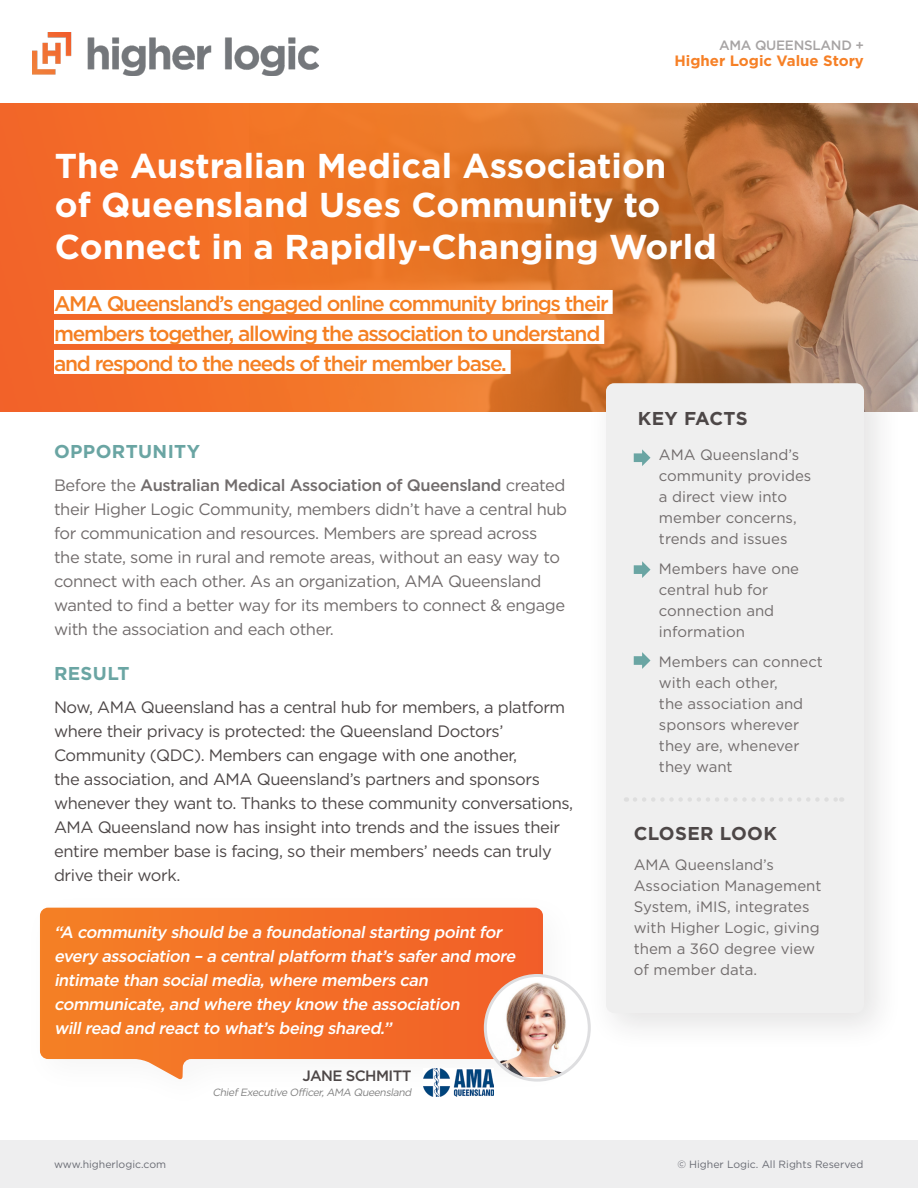
<style>
.page{position:relative;width:918px;height:1188px;background:#fff}
.page>*{position:absolute;margin:0;border:0;box-sizing:border-box;transform-origin:0 0}
.t1{font:700 34.5px "Gotham";color:#fff}
.t2{font:500 21px/30px "Gotham";letter-spacing:-.06em;color:#f58023}
.Body_Copy{font:700 18.6px "Gotham";letter-spacing:.02em;color:#4d4747}
.Body_Copy-2{font:700 18.6px "Gotham";letter-spacing:.02em;color:#6aa5a3}
.Body_Copy-3{font:16.5px/24px "Gotham";letter-spacing:-.025em;color:#4d4747}
.Body_Copy-4{font:16.5px/24px "Gotham";letter-spacing:-.025em;color:#716c6c}
.Callout_-_Grey{font:italic 500 16.5px/24px "Gotham";color:#fff}
.At_A_Glance{font:15px/21px "Gotham";color:#716c6c}
.t3{font:700 15px "Gotham";color:#f68026}
.Callout_-_Grey-2{font:500 15px "Gotham";letter-spacing:-.04em;color:#4d4747}
.t4{font:500 13.5px "Gotham";letter-spacing:-.02em;color:#4d4747}
.t5{font:10.5px "Gotham";color:#696b73}
.Callout_-_Grey-3{font:italic 10.5px "Gotham";color:#828282}
.s1{font-weight:500}
</style>
<div class="page">
<img style="left:0;top:103px;width:918px;height:309px">
<div style="left:586px;top:363px;width:318px;height:689px;background:#231f20;opacity:.12"></div>
<div style="left:606px;top:383px;width:258px;height:630px;background:#efefef;border-radius:8px"></div>
<div style="left:0;top:1140px;width:918px;height:48px;background:#eeeeef"></div>
<img style="left:33px;top:33px;width:285px;height:43px">
<svg style="left:40px;top:908px;width:503px;height:172px;background:#f37e3c"></svg>
<div style="left:54px;top:290px;width:559px;height:24px;background:#fff"></div>
<div style="left:54px;top:320px;width:550px;height:24px;background:#fff"></div>
<div style="left:54px;top:350px;width:457px;height:24px;background:#fff"></div>
<svg style="left:635px;top:797px;width:207px;height:5px"></svg>
<svg style="left:634px;top:449px;width:17px;height:17px"></svg>
<svg style="left:634px;top:561px;width:17px;height:17px"></svg>
<svg style="left:634px;top:652px;width:17px;height:17px"></svg>
<svg style="left:485px;top:975px;width:104px;height:105px"></svg>
<img style="left:491px;top:982px;width:96px;height:95px">
<div style="left:484px;top:974px;width:107px;height:108px;border:3px solid #dedee0;border-radius:50%"></div>
<img style="left:423px;top:1068px;width:70px;height:29px">
<p class="t4" style="left:719px;top:36px;width:146px">AMA QUEENSLAND +</p>
<p class="t3" style="left:674px;top:51px;width:191px">Higher Logic Value Story</p>
<p class="t1" style="left:55px;top:143px;width:613px">The Australian Medical Association</p>
<p class="t1" style="left:55px;top:182px;width:607px">of Queensland Uses Community to</p>
<p class="t1" style="left:55px;top:224px;width:663px">Connect in a Rapidly-Changing World</p>
<p class="t2" style="left:54px;top:288px;width:556px">AMA Queensland’s engaged online community brings their members together, allowing the association to understand and respond to the needs of their member base.</p>
<p class="Body_Copy-2" style="left:54px;top:439px;width:148px">OPPORTUNITY</p>
<p class="Body_Copy-4" style="left:54px;top:473px;width:515px">Before the <span class="s1">Australian Medical Association of Queensland</span> created their Higher Logic Community, members didn’t have a central hub for communication and resources. Members are spread across<br>the state, some in rural and remote areas, without an easy way to connect with each other. As an organization, AMA Queensland wanted to find a better way for its members to connect &amp; engage with the association and each other.</p>
<p class="Body_Copy-2" style="left:54px;top:661px;width:77px">RESULT</p>
<p class="Body_Copy-3" style="left:54px;top:695px;width:521px">Now, AMA Queensland has a central hub for members, a platform where their privacy is protected: the Queensland Doctors’ Community (QDC). Members can engage with one another,<br>the association, and AMA Queensland’s partners and sponsors whenever they want to. Thanks to these community conversations, AMA Queensland now has insight into trends and the issues their entire member base is facing, so their members’ needs can truly drive their work.</p>
<p class="Callout_-_Grey" style="left:54px;top:920px;width:467px">“A community should be a foundationalstarting pointfor every association – a centralplatform that’ssaferand more intimate than socialmedia,where memberscan communicate,and where they know the association willread and reactto what’sbeing shared.”</p>
<p class="Callout_-_Grey-2" style="left:303px;top:1066px;width:110px">JANE SCHMITT</p>
<p class="Callout_-_Grey-3" style="left:213px;top:1086px;width:203px">ChiefExecutive Officer,AMA Queensland</p>
<p class="Body_Copy" style="left:638px;top:406px;width:111px">KEY FACTS</p>
<p class="At_A_Glance" style="left:659px;top:444px;width:154px">AMA Queensland’s community provides a direct view into member concerns, trends and issues</p>
<p class="At_A_Glance" style="left:659px;top:558px;width:142px">Members have one central hub for connection and information</p>
<p class="At_A_Glance" style="left:659px;top:651px;width:166px">Members can connect with each other,<br>the association and sponsors wherever they are, whenever they want</p>
<p class="Body_Copy" style="left:634px;top:821px;width:145px">CLOSER LOOK</p>
<p class="At_A_Glance" style="left:634px;top:854px;width:189px">AMA Queensland’s<br>Association Management<br>System, iMIS, integrates with Higher Logic, giving them a 360 degree view of member data.</p>
<p class="t5" style="left:54px;top:1158px;width:114px">www.higherlogic.com</p>
<p class="t5" style="left:677px;top:1157px;width:188px">© Higher Logic. All Rights Reserved</p>
</div>
